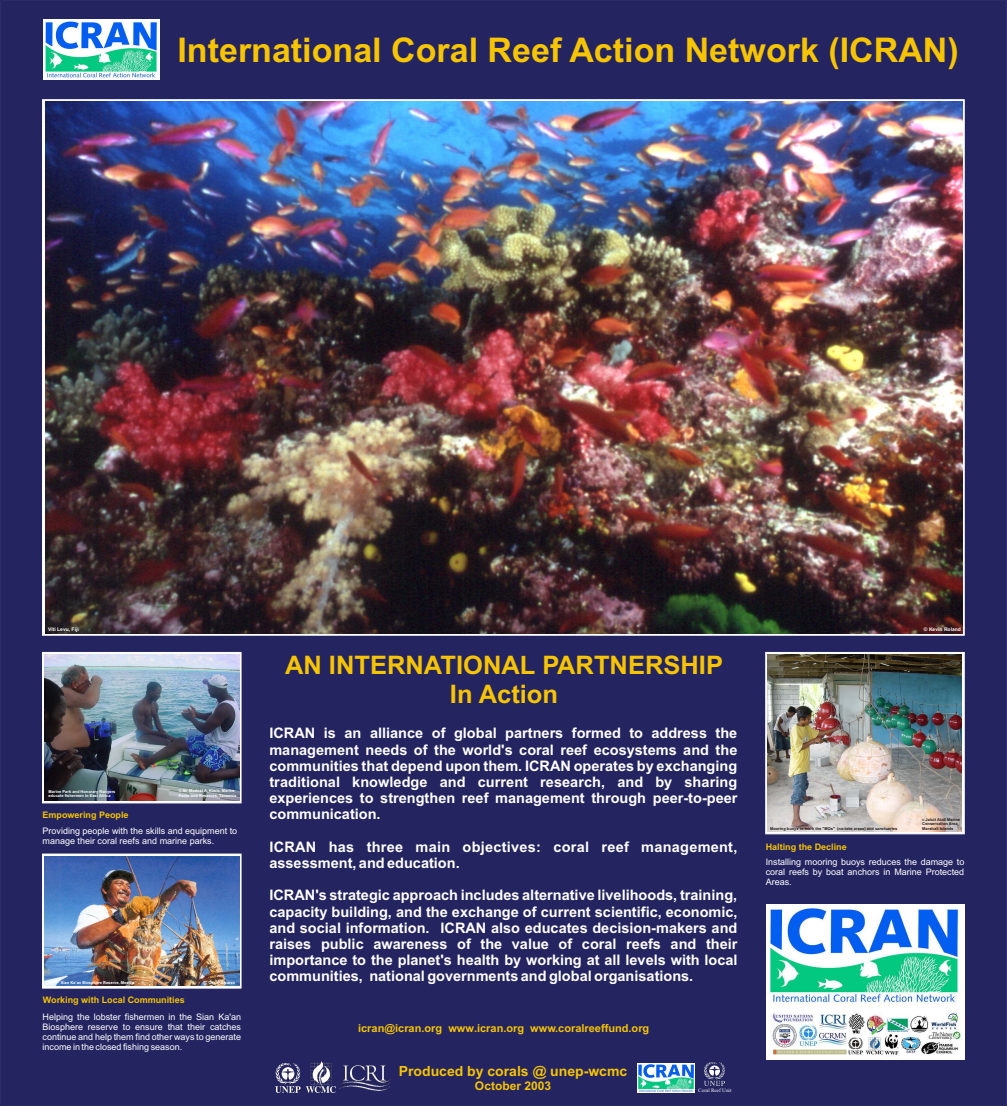
<style>
.page{position:relative;width:1007px;height:1106px;background:#fff}
.page>*{position:absolute;margin:0;border:0;box-sizing:border-box;transform-origin:0 0}
.t1{font:700 34px "Arial";color:#f7c400}
.t2{font:700 25.5px/28.5px "Arial";color:#f7c400;text-align:center}
.t3{font:700 14.5px/16.2px "Arial";color:#fff;text-align:justify}
.t4{font:700 14.5px/16.2px "Arial";letter-spacing:.02em;color:#fff}
.t5{font:700 14px "Arial";color:#f7c400}
.t6{font:700 12px "Arial";color:#f7c400}
.t7{font:700 11px "Arial";color:#f7c400}
.t8{font:9px/10.1px "Arial";color:#fff;text-align:justify}
.t9{font:700 9px "Arial";color:#f7c400}
.t10{font:5.2px "Times New Roman";color:#fff}
.t11{font:700 5px "Arial";color:#fff}
.t12{font:700 4px/4.5px "Arial";color:#fff}
.t13{font:700 4px/4.5px "Arial";color:#1f1a17}
.s1{font-size:3px}
</style>
<div class="page">
<div style="left:0;top:1px;width:1006px;height:1105px;background:#242461"></div>
<svg style="left:42px;top:854px;width:199px;height:134px"></svg>
<img style="left:45px;top:856px;width:194px;height:130px">
<img style="left:45px;top:102px;width:917px;height:531px">
<img style="left:43px;top:20px;width:116px;height:59px">
<img style="left:766px;top:904px;width:198px;height:155px">
<svg style="left:42px;top:652px;width:199px;height:151px;background:#d2d1d7"></svg>
<img style="left:45px;top:654px;width:194px;height:146px">
<svg style="left:765px;top:652px;width:199px;height:182px;background:#dcdad9"></svg>
<img style="left:768px;top:655px;width:194px;height:176px">
<img style="left:275px;top:1062px;width:60px;height:30px">
<img style="left:638px;top:1063px;width:56px;height:29px">
<img style="left:340px;top:1066px;width:50px;height:25px">
<img style="left:704px;top:1063px;width:20px;height:23px">
<h1 class="t1" style="left:177px;top:37px;width:782px">International Coral Reef Action Network (ICRAN)</h1>
<p class="t11" style="left:48px;top:627px;width:32px">Viti Levu, Fiji</p>
<p class="t11" style="left:923px;top:628px;width:39px">© Kevin Roland</p>
<p class="t12" style="left:49px;top:789px;width:68px">Marine Park and Honorary Rangers educate fishermen in East Africa</p>
<p class="t9" style="left:43px;top:811px;width:87px">Empowering People</p>
<p class="t12" style="left:179px;top:789px;width:59px">© Mr Modest A. Kiwia, Marine<br>Parks and Reserves, Tanzania</p>
<p class="t8" style="left:43px;top:826px;width:196px">Providing people with the skills and equipment to manage their coral reefs and marine parks.</p>
<p class="t12" style="left:61px;top:981px;width:75px">Sian Ka’an Biosphere Reserve, Mexico</p>
<p class="t12" style="left:204px;top:981px;width:32px">© Oscar Alvarez</p>
<p class="t9" style="left:43px;top:997px;width:143px">Working with Local Communities</p>
<p class="t8" style="left:43px;top:1013px;width:200px">Helping the lobster fishermen in the Sian Ka'an Biosphere reserve to ensure that their catches continue and help them find other ways to generate income in the closed fishing season.</p>
<h2 class="t2" style="left:285px;top:653px;width:439px">AN INTERNATIONAL PARTNERSHIP<br>In Action</h2>
<p class="t3" style="left:269px;top:726px;width:469px">ICRAN is an alliance of global partners formed to address the management needs of the world's coral reef ecosystems and the communities that depend upon them. ICRAN operates by exchanging traditional knowledge and current research, and by sharing experiences to strengthen reef management through peer-to-peer communication.</p>
<p class="t4" style="left:269px;top:840px;width:469px">ICRAN has three main objectives: coral reef management, assessment, and education.</p>
<p class="t3" style="left:269px;top:888px;width:470px">ICRAN's strategic approach includes alternative livelihoods, training, capacity building, and the exchange of current scientific, economic, and social information. ICRAN also educates decision-makers and raises public awareness of the value of coral reefs and their importance to the planet's health by working at all levels with local communities, national governments and global organisations.</p>
<p class="t7" style="left:358px;top:1024px;width:293px">icran@icran.org www.icran.org www.coralreeffund.org</p>
<p class="t5" style="left:399px;top:1066px;width:230px">Produced by corals @ unep-wcmc</p>
<p class="t6" style="left:475px;top:1081px;width:78px">October 2003</p>
<p class="t10" style="left:698px;top:1088px;width:35px">Coral Reef Unit</p>
<p class="t13" style="left:770px;top:827px;width:129px">Mooring buoys to mark the "MOs" (no-take areas) and sanctuaries</p>
<p class="t13" style="left:922px;top:818px;width:39px"><span class="s1">©</span> Jaluit Atoll Marine<br>Conservation Area,<br>Marshall Islands</p>
<p class="t9" style="left:765px;top:844px;width:83px">Halting the Decline</p>
<p class="t8" style="left:765px;top:858px;width:200px">Installing mooring buoys reduces the damage to coral reefs by boat anchors in Marine Protected Areas.</p>
</div>
